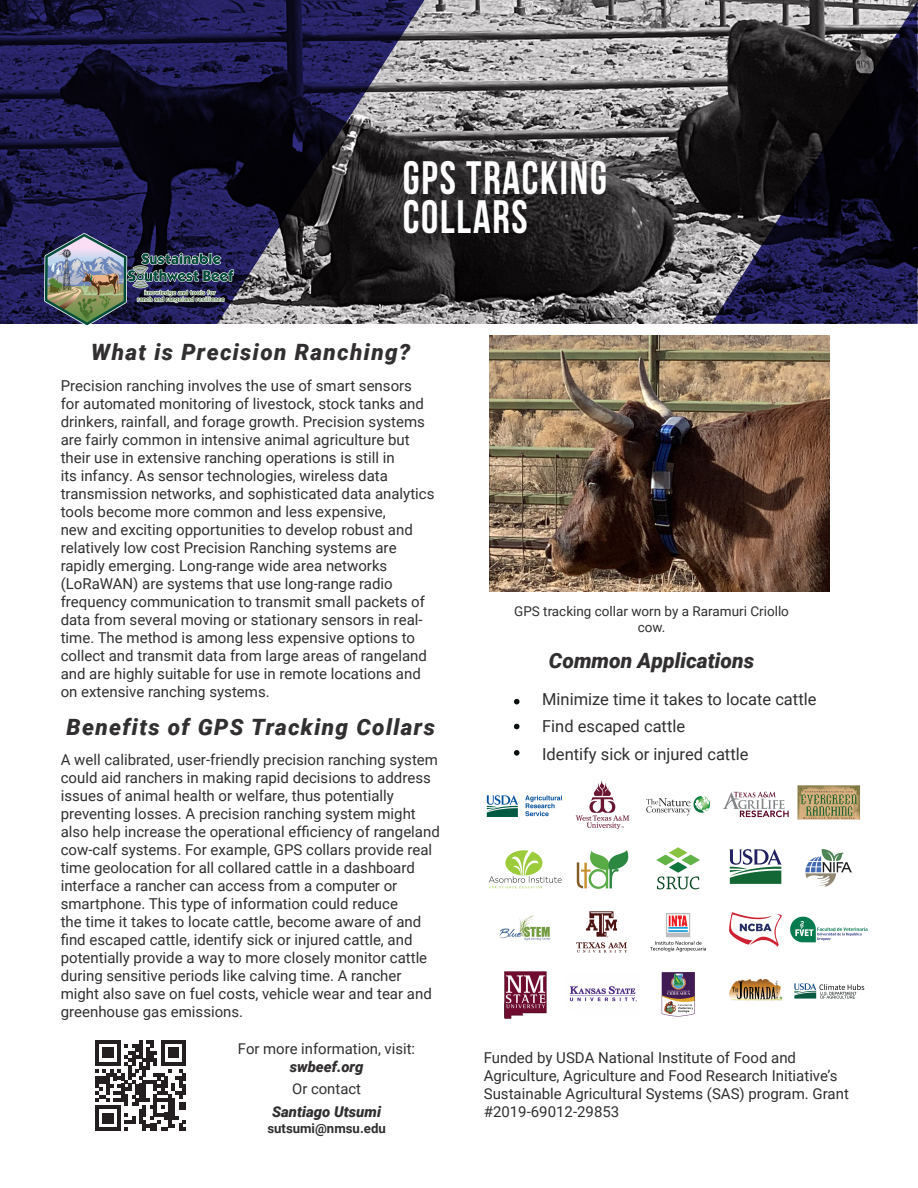
<style>
.page{position:relative;width:918px;height:1188px;background:#fff}
.page>*{position:absolute;margin:0;border:0;box-sizing:border-box;transform-origin:0 0}
.t1{font:700 46.8px/39px "Bebas Neue";letter-spacing:.04em;color:#fff;scale:.93 1}
.t2{font:italic 900 22.5px "Roboto";letter-spacing:.06em;color:#312f30}
.t3{font:italic 900 21px "Roboto";color:#312f30}
.t4{font:16.5px/27.6px "Roboto";color:#312f30}
.t5{font:15px/18px "Roboto";color:#312f30}
.t6{font:14.85px/17.9px "Roboto";color:#312f30;text-align:center}
.t7{font:italic 900 14.85px/22.4px "Roboto";color:#312f30;text-align:center}
.t8{font:13.5px/16.2px "Roboto";color:#312f30;text-align:center}
.t9{font:700 13.2px "Roboto";color:#312f30}
.s1{font-weight:900;font-style:italic}
.s2{font-weight:400;font-style:normal}
</style>
<div class="page">
<svg style="left:424px;top:0;width:287px;height:324px;background:#6b696a"></svg>
<svg style="left:0;top:0;width:424px;height:324px;background:#282645"></svg>
<svg style="left:711px;top:0;width:207px;height:324px;background:#282635"></svg>
<img style="left:44px;top:233px;width:194px;height:92px">
<img style="left:489px;top:336px;width:341px;height:255px">
<svg style="left:514px;top:699px;width:6px;height:5px"></svg>
<svg style="left:514px;top:724px;width:6px;height:5px"></svg>
<svg style="left:514px;top:750px;width:6px;height:6px"></svg>
<img style="left:486px;top:780px;width:382px;height:239px">
<svg style="left:95px;top:1040px;width:91px;height:91px"></svg>
<h1 class="t1" style="left:403px;top:158px;width:221px">GPS TRACKING<br>COLLARS</h1>
<p class="t2" style="left:91px;top:336px;width:321px">What is Precision Ranching?</p>
<p class="t5" style="left:61px;top:376px;width:375px">Precision ranching involves the use of smart sensors for automated monitoring of livestock, stock tanks and drinkers, rainfall, and forage growth. Precision systems are fairly common in intensive animal agriculture but their use in extensive ranching operations is still in<br>its infancy. As sensor technologies, wireless data transmission networks, and sophisticated data analytics tools become more common and less expensive,<br>new and exciting opportunities to develop robust and relatively low cost Precision Ranching systems are rapidly emerging. Long-range wide area networks (LoRaWAN) are systems that use long-range radio frequency communication to transmit small packets of data from several moving or stationary sensors in real&shy;time. The method is among less expensive options to collect and transmit data from large areas of rangeland and are highly suitable for use in remote locations and on extensive ranching systems.</p>
<p class="t2" style="left:67px;top:711px;width:370px">Benefits of GPS Tracking Collars</p>
<p class="t5" style="left:61px;top:750px;width:381px">A well calibrated, user-friendly precision ranching system could aid ranchers in making rapid decisions to address issues of animal health or welfare, thus potentially preventing losses. A precision ranching system might also help increase the operational efficiency of rangeland cow-calf systems. For example, GPS collars provide real time geolocation for all collared cattle in a dashboard interface a rancher can access from a computer or smartphone. This type of information could reduce<br>the time it takes to locate cattle, become aware of and find escaped cattle, identify sick or injured cattle, and potentially provide a way to more closely monitor cattle during sensitive periods like calving time. A rancher might also save on fuel costs, vehicle wear and tear and greenhouse gas emissions.</p>
<p class="t6" style="left:238px;top:1039px;width:179px">For more information, visit: <span class="s1">swbeef.org</span></p>
<p class="t7" style="left:272px;top:1077px;width:110px"><span class="s2">Or contact<br></span>Santiago Utsumi</p>
<p class="t9" style="left:267px;top:1119px;width:120px">sutsumi@nmsu.edu</p>
<p class="t8" style="left:514px;top:602px;width:276px">GPS tracking collar worn by a Raramuri Criollo cow.</p>
<p class="t3" style="left:549px;top:645px;width:207px">Common Applications</p>
<p class="t4" style="left:542px;top:684px;width:276px">Minimize time it takes to locate cattle<br>Find escaped cattle<br>Identify sick or injured cattle</p>
<p class="t5" style="left:484px;top:1048px;width:367px">Funded by USDA National Institute of Food and Agriculture, Agriculture and Food Research Initiative’s Sustainable Agricultural Systems (SAS) program. Grant #2019-69012-29853</p>
</div>
